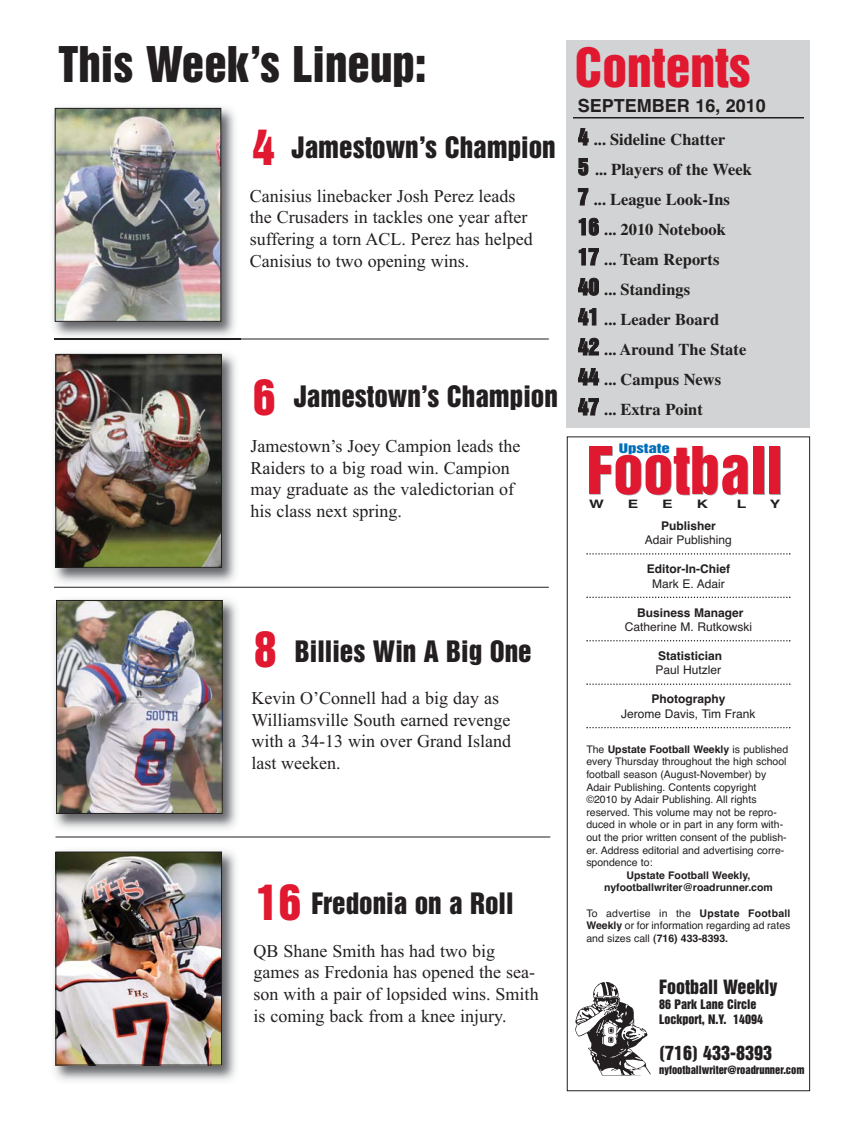
<style>
.page{position:relative;width:864px;height:1134px;background:#fff}
.page>*{position:absolute;margin:0;border:0;box-sizing:border-box;transform-origin:0 0}
.t1{font:60px "Helvetica Inserat";color:#e01830}
.t2{font:49.5px "Helvetica Inserat";color:#e01830}
.t3{font:45px "Helvetica Inserat";color:#231f20}
.t4{font:27px "Helvetica Inserat";color:#231f20}
.t5{font:18px/21.6px "Times New Roman";color:#231f20}
.t6{font:18px "Helvetica Inserat";color:#231f20}
.t7{font:700 18px "Helvetica";color:#231f20}
.t8{font:700 16.5px/30px "Times";color:#231f20}
.t9{font:12px/14.4px "Helvetica";color:#231f20;text-align:center}
.t10{font:700 12px/14.4px "Helvetica";color:#231f20;text-align:center}
.t11{font:12px/15px "Helvetica Inserat";color:#231f20}
.t12{font:12px "Helvetica Inserat";color:#006cb8;scale:1.4 1}
.t13{font:700 11.7px "Helvetica";color:#231f20;scale:1.35 1}
.t14{font:10.5px/12.6px "Helvetica";color:#231f20;text-align:justify}
.t15{font:700 10.5px "Helvetica";color:#231f20}
.t16{font:10.5px "Helvetica Inserat";color:#231f20}
.s1{font-size:45px;color:#e01830}
.s2{font-family:"Helvetica Inserat";font-weight:400;font-size:21px}
.s3{font-weight:700}
.s4{font-weight:400}
</style>
<div class="page">
<div style="left:567px;top:436px;width:243px;height:655px;border:1px solid #231f20"></div>
<svg style="left:586px;top:553px;width:205px;height:2px"></svg>
<svg style="left:586px;top:597px;width:205px;height:1px"></svg>
<svg style="left:586px;top:640px;width:205px;height:2px"></svg>
<svg style="left:586px;top:683px;width:205px;height:2px"></svg>
<svg style="left:586px;top:727px;width:205px;height:1px"></svg>
<img style="left:575px;top:981px;width:76px;height:95px">
<hr style="left:56px;top:837px;width:494px;height:1px;background:#231f20">
<img style="left:54px;top:353px;width:187px;height:234px">
<img style="left:57px;top:356px;width:163px;height:210px">
<div style="left:55px;top:354px;width:167px;height:214px;border:1px solid #231f20"></div>
<img style="left:54px;top:599px;width:183px;height:230px">
<img style="left:58px;top:602px;width:163px;height:210px">
<div style="left:56px;top:600px;width:167px;height:214px;border:1px solid #231f20"></div>
<img style="left:54px;top:850px;width:182px;height:231px">
<img style="left:57px;top:854px;width:163px;height:209px">
<div style="left:55px;top:852px;width:167px;height:213px;border:1px solid #231f20"></div>
<div style="left:567px;top:40px;width:243px;height:388px;background:#d1d3d4"></div>
<hr style="left:54px;top:587px;width:495px;height:1px;background:#231f20">
<hr style="left:54px;top:339px;width:495px;height:1px;background:#231f20">
<hr style="left:573px;top:117px;width:231px;height:1px;background:#231f20">
<img style="left:53px;top:107px;width:187px;height:232px">
<img style="left:57px;top:110px;width:162px;height:210px">
<div style="left:55px;top:108px;width:166px;height:214px;border:1px solid #231f20"></div>
<p class="t3" style="left:59px;top:46px;width:369px">This Week’s Lineup:</p>
<p class="t4" style="left:253px;top:137px;width:305px"><span class="s1">4</span> Jamestown’s Champion</p>
<p class="t5" style="left:250px;top:187px;width:284px">Canisius linebacker Josh Perez leads the Crusaders in tackles one year after suffering a torn ACL. Perez has helped Canisius to two opening wins.</p>
<p class="t4" style="left:253px;top:385px;width:306px"><span class="s1">6</span> Jamestown’s Champion</p>
<p class="t5" style="left:251px;top:437px;width:271px">Jamestown’s Joey Campion leads the<br>Raiders to a big road win. Campion may graduate as the valedictorian of his class next spring.</p>
<p class="t4" style="left:254px;top:640px;width:279px"><span class="s1">8</span> Billies Win A Big One</p>
<p class="t5" style="left:251px;top:689px;width:261px">Kevin O’Connell had a big day as<br>Williamsville South earned revenge with a 34-13 win over Grand Island last weeken.</p>
<p class="t4" style="left:256px;top:892px;width:259px"><span class="s1">16</span> Fredonia on a Roll</p>
<p class="t5" style="left:254px;top:942px;width:287px">QB Shane Smith has had two big games as Fredonia has opened the sea&shy;son with a pair of lopsided wins. Smith is coming back from a knee injury.</p>
<p class="t2" style="left:575px;top:48px;width:177px">Contents</p>
<p class="t7" style="left:578px;top:99px;width:190px">SEPTEMBER 16, 2010</p>
<p class="t8" style="left:578px;top:126px;width:175px"><span class="s2">4</span> ... Sideline Chatter<br><span class="s2">5</span> ... Players of the Week<br><span class="s2">7</span> ... League Look-Ins<br><span class="s2">16</span> ... 2010 Notebook<br><span class="s2">17</span> ... Team Reports<br><span class="s2">40</span> ... Standings<br><span class="s2">41</span> ... Leader Board<br><span class="s2">42</span> ... Around The State<br><span class="s2">44</span> ... Campus News<br><span class="s2">47</span> ... Extra Point</p>
<p class="t12" style="left:619px;top:443px;width:38px">Upstate</p>
<p class="t1" style="left:587px;top:446px;width:198px">Football</p>
<p class="t13" style="left:589px;top:500px;width:12px">W</p>
<p class="t13" style="left:628px;top:500px;width:9px">E</p>
<p class="t13" style="left:662px;top:500px;width:9px">E</p>
<p class="t13" style="left:697px;top:500px;width:10px">K</p>
<p class="t13" style="left:737px;top:500px;width:9px">L</p>
<p class="t13" style="left:770px;top:500px;width:9px">Y</p>
<p class="t9" style="left:645px;top:519px;width:88px"><span class="s3">Publisher<br></span>Adair Publishing</p>
<p class="t10" style="left:647px;top:563px;width:85px">Editor-In-Chief<br><span class="s4">Mark E. Adair</span></p>
<p class="t9" style="left:625px;top:606px;width:129px"><span class="s3">Business Manager<br></span>Catherine M. Rutkowski</p>
<p class="t10" style="left:656px;top:650px;width:68px;text-align:left">Statistician<br><span class="s4">Paul Hutzler</span></p>
<p class="t9" style="left:621px;top:693px;width:136px"><span class="s3">Photography<br></span>Jerome Davis, Tim Frank</p>
<p class="t15" style="left:586px;top:745px;width:203px"><span class="s4">The</span> Upstate Football Weekly <span class="s4">is published</span></p>
<p class="t14" style="left:586px;top:756px;width:202px">every Thursday throughout the high school</p>
<p class="t14" style="left:586px;top:769px;width:181px">football season (August-November) by</p>
<p class="t14" style="left:586px;top:782px;width:172px">Adair Publishing. Contents copyright</p>
<p class="t14" style="left:586px;top:794px;width:172px">©2010 by Adair Publishing. All rights</p>
<p class="t14" style="left:586px;top:807px;width:192px">reserved. This volume may not be repro-</p>
<p class="t14" style="left:586px;top:819px;width:198px">duced in whole or in part in any form with-</p>
<p class="t14" style="left:586px;top:832px;width:202px">out the prior written consent of the publish-</p>
<p class="t14" style="left:586px;top:845px;width:200px">er. Address editorial and advertising corre-</p>
<p class="t14" style="left:586px;top:857px;width:68px">spondence to:</p>
<p class="t15" style="left:627px;top:871px;width:125px">Upstate Football Weekly,</p>
<p class="t15" style="left:604px;top:884px;width:170px">nyfootballwriter@roadrunner.com</p>
<p class="t14" style="left:586px;top:908px;width:206px">To advertise in the <span class="s3">Upstate Football Weekly</span> or for information regarding ad rates and sizes call <span class="s3">(716) 433-8393.</span></p>
<p class="t6" style="left:659px;top:980px;width:120px">Football Weekly</p>
<p class="t11" style="left:659px;top:997px;width:106px">86 Park Lane Circle<br>Lockport, N.Y. 14094</p>
<p class="t6" style="left:659px;top:1046px;width:114px">(716) 433-8393</p>
<p class="t16" style="left:659px;top:1065px;width:147px">nyfootballwriter@roadrunner.com</p>
</div>
